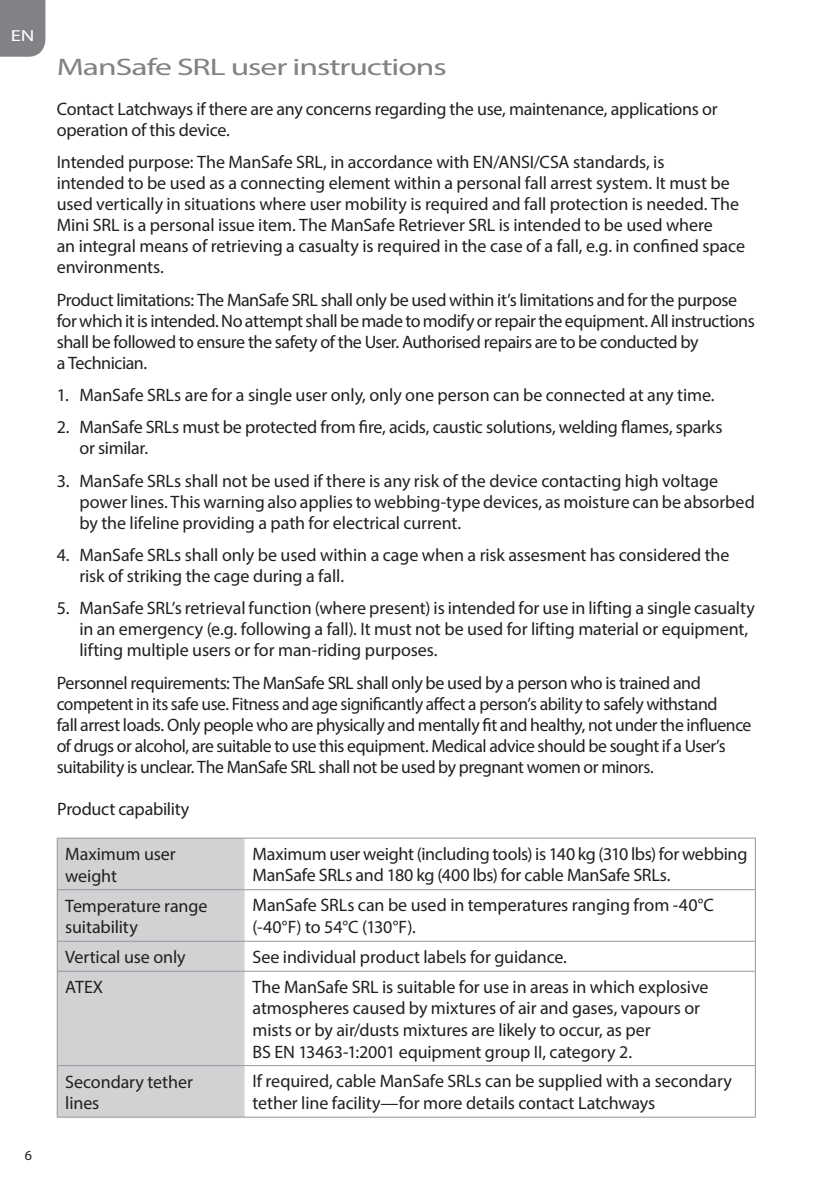
<style>
.page{position:relative;width:840px;height:1191px;background:#fff}
.page>*{position:absolute;margin:0;border:0;box-sizing:border-box;transform-origin:0 0}
.t1{font:24px "Myriad Pro";letter-spacing:-.03em;color:#808285;scale:1.4 1}
.New_body_copy{font:18px/21px "Myriad Pro";letter-spacing:-.01em;color:#231f20}
.t2{font:16px "Myriad Pro";color:#fff;scale:1.3 1}
.t3{font:14px "Myriad Pro";color:#231f20}
</style>
<div class="page">
<div style="left:58px;top:838px;width:186px;height:278px;background:#d1d2d4"></div>
<hr style="left:57px;top:837px;width:187px;height:1px;background:#939598">
<hr style="left:244px;top:837px;width:511px;height:1px;background:#939598">
<hr style="left:57px;top:889px;width:187px;height:1px;background:#939598">
<hr style="left:244px;top:889px;width:511px;height:1px;background:#939598">
<hr style="left:57px;top:940px;width:187px;height:1px;background:#939598">
<hr style="left:244px;top:940px;width:511px;height:1px;background:#939598">
<hr style="left:57px;top:970px;width:187px;height:1px;background:#939598">
<hr style="left:244px;top:970px;width:511px;height:1px;background:#939598">
<hr style="left:57px;top:1065px;width:187px;height:1px;background:#939598">
<hr style="left:244px;top:1065px;width:511px;height:1px;background:#939598">
<hr style="left:57px;top:838px;width:1px;height:51px;background:#939598">
<hr style="left:57px;top:890px;width:1px;height:50px;background:#939598">
<svg style="left:57px;top:941px;width:1px;height:29px"></svg>
<hr style="left:57px;top:971px;width:1px;height:94px;background:#939598">
<hr style="left:57px;top:1066px;width:1px;height:50px;background:#939598">
<hr style="left:754px;top:838px;width:1px;height:51px;background:#939598">
<hr style="left:754px;top:890px;width:1px;height:50px;background:#939598">
<svg style="left:754px;top:941px;width:1px;height:29px"></svg>
<hr style="left:754px;top:971px;width:1px;height:94px;background:#939598">
<hr style="left:754px;top:1066px;width:1px;height:50px;background:#939598">
<hr style="left:57px;top:1116px;width:187px;height:1px;background:#939598">
<hr style="left:244px;top:1116px;width:511px;height:1px;background:#939598">
<div style="left:0;top:0;width:45px;height:57px;background:#808285"></div>
<p class="t2" style="left:11px;top:26px;width:20px">EN</p>
<p class="t3" style="left:25px;top:1146px;width:9px">6</p>
<p class="t1" style="left:57px;top:52px;width:280px">ManSafe SRL user instructions</p>
<p class="New_body_copy" style="left:57px;top:98px;width:662px">Contact Latchways if there are any concerns regarding the use, maintenance, applications or operation of this device.</p>
<p class="New_body_copy" style="left:57px;top:151px;width:689px">Intended purpose: The ManSafe SRL, in accordance with EN/ANSI/CSA standards, is<br>intended to be used as a connecting element within a personal fall arrest system. It must be used vertically in situations where user mobility is required and fall protection is needed. The Mini SRL is a personal issue item. The ManSafe Retriever SRL is intended to be used where<br>an integral means of retrieving a casualty is required in the case of a fall, e.g. in confined space environments.</p>
<p class="New_body_copy" style="left:57px;top:289px;width:699px">Product limitations: The ManSafe SRL shall only be used within it’s limitations and for the purpose for which it is intended. No attempt shall be made to modify or repair the equipment. All instructions shall be followed to ensure the safety of the User. Authorised repairs are to be conducted by<br>a Technician.</p>
<p class="New_body_copy" style="left:57px;top:384px;width:659px">1. ManSafe SRLs are for a single user only, only one person can be connected at any time.</p>
<p class="New_body_copy" style="left:79px;top:416px;width:644px;text-indent:-23px">2. ManSafe SRLs must be protected from fire, acids, caustic solutions, welding flames, sparks or similar.</p>
<p class="New_body_copy" style="left:79px;top:470px;width:676px;text-indent:-23px">3. ManSafe SRLs shall not be used if there is any risk of the device contacting high voltage power lines. This warning also applies to webbing-type devices, as moisture can be absorbed by the lifeline providing a path for electrical current.</p>
<p class="New_body_copy" style="left:79px;top:544px;width:651px;text-indent:-23px">4. ManSafe SRLs shall only be used within a cage when a risk assesment has considered the risk of striking the cage during a fall.</p>
<p class="New_body_copy" style="left:79px;top:597px;width:676px;text-indent:-23px">5. ManSafe SRL’s retrieval function (where present) is intended for use in lifting a single casualty in an emergency (e.g. following a fall). It must not be used for lifting material or equipment, lifting multiple users or for man-riding purposes.</p>
<p class="New_body_copy" style="left:57px;top:672px;width:695px">Personnel requirements: The ManSafe SRL shall only be used by a person who is trained and competent in its safe use. Fitness and age significantly affect a person’s ability to safely withstand<br>fall arrest loads. Only people who are physically and mentally fit and healthy, not under the influence of drugs or alcohol, are suitable to use this equipment. Medical advice should be sought if a User’s suitability is unclear. The ManSafe SRL shall not be used by pregnant women or minors.</p>
<p class="New_body_copy" style="left:57px;top:798px;width:134px">Product capability</p>
<p class="New_body_copy" style="left:65px;top:843px;width:112px;line-height:21.6px">Maximum user weight</p>
<p class="New_body_copy" style="left:252px;top:842px;width:496px;line-height:21.6px">Maximum user weight (including tools) is 140 kg (310 lbs) for webbing<br>ManSafe SRLs and 180 kg (400 lbs) for cable ManSafe SRLs.</p>
<p class="New_body_copy" style="left:65px;top:894px;width:144px;line-height:21.6px">Temperature range suitability</p>
<p class="New_body_copy" style="left:252px;top:894px;width:462px;line-height:21.6px">ManSafe SRLs can be used in temperatures ranging from -40°C (-40°F) to 54°C (130°F).</p>
<p class="New_body_copy" style="left:65px;top:946px;width:122px">Vertical use only</p>
<p class="New_body_copy" style="left:252px;top:946px;width:316px">See individual product labels for guidance.</p>
<p class="New_body_copy" style="left:65px;top:976px;width:39px">ATEX</p>
<p class="New_body_copy" style="left:252px;top:975px;width:457px;line-height:21.6px">The ManSafe SRL is suitable for use in areas in which explosive atmospheres caused by mixtures of air and gases, vapours or mists or by air/dusts mixtures are likely to occur, as per<br>BS EN 13463-1:2001 equipment group II, category 2.</p>
<p class="New_body_copy" style="left:65px;top:1070px;width:129px;line-height:21.6px">Secondary tether lines</p>
<p class="New_body_copy" style="left:252px;top:1070px;width:480px;line-height:21.6px">If required, cable ManSafe SRLs can be supplied with a secondary tether line facility—for more details contact Latchways</p>
</div>
